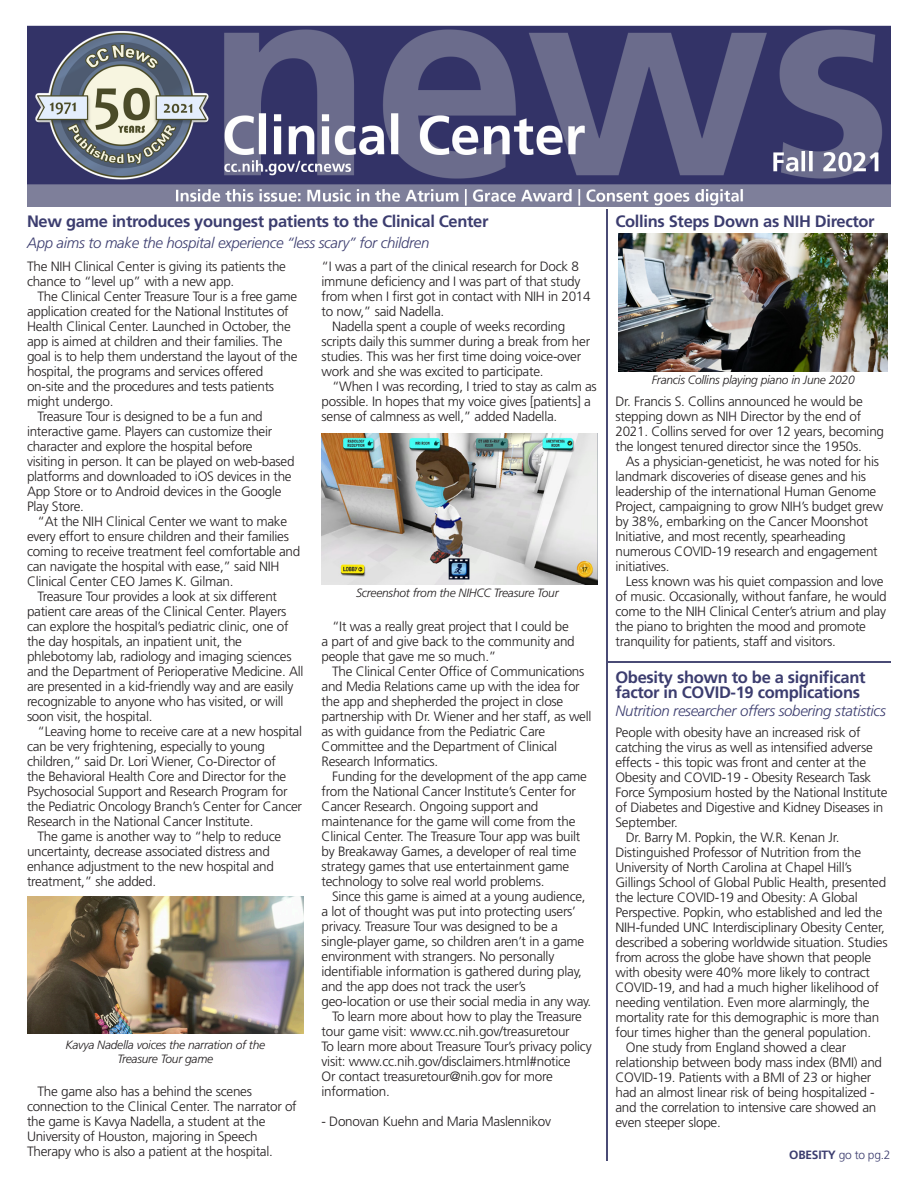
<style>
.page{position:relative;width:918px;height:1188px;background:#fff}
.page>*{position:absolute;margin:0;border:0;box-sizing:border-box;transform-origin:0 0}
.t1{font:700 16.5px "Frutiger LT Std";letter-spacing:-.02em;color:#3c3d6f}
.t2{font:italic 300 15px "Frutiger LT Std";letter-spacing:-.02em;color:#3c3d6f}
.t3{font:300 13.5px/15px "Frutiger LT Std";letter-spacing:-.02em;color:#231f20}
.t4{font:italic 300 12px "Frutiger LT Std";letter-spacing:-.02em;color:#231f20}
.t5{font:300 12px "Frutiger LT Std";color:#3c3d6f}
.s1{font-weight:700}
</style>
<div class="page">
<img style="left:27px;top:25px;width:864px;height:182px">
<hr style="left:606px;top:209px;width:2px;height:952px;background:#4a4b75">
<img style="left:27px;top:897px;width:277px;height:137px">
<img style="left:322px;top:433px;width:275px;height:151px">
<img style="left:619px;top:233px;width:269px;height:139px">
<hr style="left:607px;top:661px;width:284px;height:2px;background:#4a4b75">
<p class="t1" style="left:27px;top:212px;width:463px">New game introduces youngest patients to the Clinical Center</p>
<p class="t2" style="left:27px;top:235px;width:404px">App aims to make the hospital experience “less scary” for children</p>
<p class="t3" style="left:27px;top:259px;width:261px">The NIH Clinical Center is giving its patients the chance to “level up” with a new app.</p>
<p class="t3" style="left:27px;top:289px;width:272px;text-indent:10px">The Clinical Center Treasure Tour is a free game application created for the National Institutes of Health Clinical Center. Launched in October, the app is aimed at children and their families. The goal is to help them understand the layout of the hospital, the programs and services offered</p>
<p class="t3" style="left:27px;top:379px;width:249px">on-site and the procedures and tests patients might undergo.</p>
<p class="t3" style="left:37px;top:409px;width:227px">Treasure Tour is designed to be a fun and</p>
<p class="t3" style="left:27px;top:424px;width:247px">interactive game. Players can customize their</p>
<p class="t3" style="left:27px;top:439px;width:227px">character and explore the hospital before</p>
<p class="t3" style="left:27px;top:454px;width:269px">visiting in person. It can be played on web-based platforms and downloaded to iOS devices in the App Store or to Android devices in the Google Play Store.</p>
<p class="t3" style="left:27px;top:514px;width:275px;text-indent:10px">“At the NIH Clinical Center we want to make every effort to ensure children and their families coming to receive treatment feel comfortable and can navigate the hospital with ease,” said NIH Clinical Center CEO James K. Gilman.</p>
<p class="t3" style="left:27px;top:589px;width:263px;text-indent:10px">Treasure Tour provides a look at six different patient care areas of the Clinical Center. Players can explore the hospital’s pediatric clinic, one of the day hospitals, an inpatient unit, the</p>
<p class="t3" style="left:27px;top:649px;width:278px">phlebotomy lab, radiology and imaging sciences and the Department of Perioperative Medicine. All are presented in a kid-friendly way and are easily recognizable to anyone who has visited, or will soon visit, the hospital.</p>
<p class="t3" style="left:27px;top:724px;width:277px;text-indent:10px">“Leaving home to receive care at a new hospital can be very frightening, especially to young children,” said Dr. Lori Wiener, Co-Director of<br>the Behavioral Health Core and Director for the Psychosocial Support and Research Program for the Pediatric Oncology Branch’s Center for Cancer Research in the National Cancer Institute.</p>
<p class="t3" style="left:27px;top:829px;width:256px;text-indent:10px">The game is another way to “help to reduce uncertainty, decrease associated distress and enhance adjustment to the new hospital and</p>
<p class="t3" style="left:27px;top:874px;width:131px">treatment,” she added.</p>
<p class="t3" style="left:322px;top:259px;width:271px">“I was a part of the clinical research for Dock 8 immune deficiency and I was part of that study from when I first got in contact with NIH in 2014 to now,” said Nadella.</p>
<p class="t3" style="left:322px;top:319px;width:270px;text-indent:10px">Nadella spent a couple of weeks recording scripts daily this summer during a break from her studies. This was her first time doing voice-over work and she was excited to participate.</p>
<p class="t3" style="left:322px;top:379px;width:277px;text-indent:10px">“When I was recording, I tried to stay as calm as possible. In hopes that my voice gives [patients] a sense of calmness as well,” added Nadella.</p>
<p class="t4" style="left:356px;top:586px;width:204px">Screenshot from the NIHCC Treasure Tour</p>
<p class="t3" style="left:322px;top:619px;width:255px;text-indent:10px">“It was a really great project that I could be a part of and give back to the community and people that gave me so much.”</p>
<p class="t3" style="left:322px;top:664px;width:271px;text-indent:10px">The Clinical Center Office of Communications and Media Relations came up with the idea for the app and shepherded the project in close partnership with Dr. Wiener and her staff, as well as with guidance from the Pediatric Care</p>
<p class="t3" style="left:322px;top:739px;width:237px">Committee and the Department of Clinical</p>
<p class="t3" style="left:322px;top:754px;width:118px">Research Informatics.</p>
<p class="t3" style="left:322px;top:769px;width:267px;text-indent:10px">Funding for the development of the app came from the National Cancer Institute’s Center for<br>Cancer Research. Ongoing support and</p>
<p class="t3" style="left:322px;top:814px;width:260px">maintenance for the game will come from the Clinical Center. The Treasure Tour app was built by Breakaway Games, a developer of real time strategy games that use entertainment game technology to solve real world problems.</p>
<p class="t3" style="left:322px;top:889px;width:266px;text-indent:10px">Since this game is aimed at a young audience, a lot of thought was put into protecting users’ privacy. Treasure Tour was designed to be a</p>
<p class="t3" style="left:322px;top:934px;width:264px">single-player game, so children aren’t in a game environment with strangers. No personally</p>
<p class="t3" style="left:322px;top:964px;width:262px">identifiable information is gathered during play, and the app does not track the user’s</p>
<p class="t3" style="left:322px;top:994px;width:271px">geo-location or use their social media in any way.</p>
<p class="t3" style="left:322px;top:1009px;width:262px;text-indent:10px">To learn more about how to play the Treasure tour game visit: www.cc.nih.gov/treasuretour</p>
<p class="t3" style="left:322px;top:1039px;width:272px">To learn more about Treasure Tour’s privacy policy visit: www.cc.nih.gov/disclaimers.html#notice</p>
<p class="t3" style="left:322px;top:1069px;width:233px">Or contact treasuretour@nih.gov for more</p>
<p class="t3" style="left:322px;top:1084px;width:70px">information.</p>
<p class="t3" style="left:322px;top:1114px;width:231px">- Donovan Kuehn and Maria Maslennikov</p>
<p class="t4" style="left:65px;top:1038px;width:201px">Kavya Nadella voices the narration of the</p>
<p class="t4" style="left:117px;top:1052px;width:97px">Treasure Tour game</p>
<p class="t3" style="left:37px;top:1084px;width:216px">The game also has a behind the scenes</p>
<p class="t3" style="left:27px;top:1099px;width:271px">connection to the Clinical Center. The narrator of the game is Kavya Nadella, a student at the</p>
<p class="t3" style="left:27px;top:1129px;width:247px">University of Houston, majoring in Speech<br>Therapy who is also a patient at the hospital.</p>
<p class="t1" style="left:615px;top:211px;width:261px">Collins Steps Down as NIH Director</p>
<p class="t4" style="left:652px;top:373px;width:204px">Francis Collins playing piano in June 2020</p>
<p class="t3" style="left:615px;top:394px;width:270px">Dr. Francis S. Collins announced he would be stepping down as NIH Director by the end of 2021. Collins served for over 12 years, becoming the longest tenured director since the 1950s.</p>
<p class="t3" style="left:615px;top:454px;width:269px;text-indent:10px">As a physician-geneticist, he was noted for his landmark discoveries of disease genes and his leadership of the international Human Genome Project, campaigning to grow NIH’s budget grew by 38%, embarking on the Cancer Moonshot Initiative, and most recently, spearheading numerous COVID-19 research and engagement initiatives.</p>
<p class="t3" style="left:615px;top:574px;width:273px;text-indent:10px">Less known was his quiet compassion and love of music. Occasionally, without fanfare, he would come to the NIH Clinical Center’s atrium and play the piano to brighten the mood and promote tranquility for patients, staff and visitors.</p>
<p class="t1" style="left:615px;top:667px;width:252px">Obesity shown to be a significant</p>
<p class="t1" style="left:615px;top:682px;width:246px">factor in COVID-19 complications</p>
<p class="t3" style="left:615px;top:725px;width:274px">People with obesity have an increased risk of catching the virus as well as intensified adverse effects - this topic was front and center at the Obesity and COVID-19 - Obesity Research Task Force Symposium hosted by the National Institute of Diabetes and Digestive and Kidney Diseases in September.</p>
<p class="t3" style="left:626px;top:830px;width:215px">Dr. Barry M. Popkin, the W.R. Kenan Jr.</p>
<p class="t3" style="left:615px;top:845px;width:247px">Distinguished Professor of Nutrition from the<br>University of North Carolina at Chapel Hill’s</p>
<p class="t3" style="left:615px;top:875px;width:274px">Gillings School of Global Public Health, presented the lecture COVID-19 and Obesity: A Global Perspective. Popkin, who established and led the NIH-funded UNC Interdisciplinary Obesity Center, described a sobering worldwide situation. Studies from across the globe have shown that people with obesity were 40% more likely to contract COVID-19, and had a much higher likelihood of needing ventilation. Even more alarmingly, the mortality rate for this demographic is more than four times higher than the general population.</p>
<p class="t3" style="left:626px;top:1040px;width:222px">One study from England showed a clear</p>
<p class="t3" style="left:615px;top:1055px;width:268px">relationship between body mass index (BMI) and</p>
<p class="t3" style="left:615px;top:1070px;width:262px">COVID-19. Patients with a BMI of 23 or higher had an almost linear risk of being hospitalized - and the correlation to intensive care showed an even steeper slope.</p>
<p class="t2" style="left:615px;top:702px;width:272px">Nutrition researcher offers sobering statistics</p>
<p class="t5" style="left:789px;top:1148px;width:103px"><span class="s1">OBESITY</span> go to pg.2</p>
</div>
